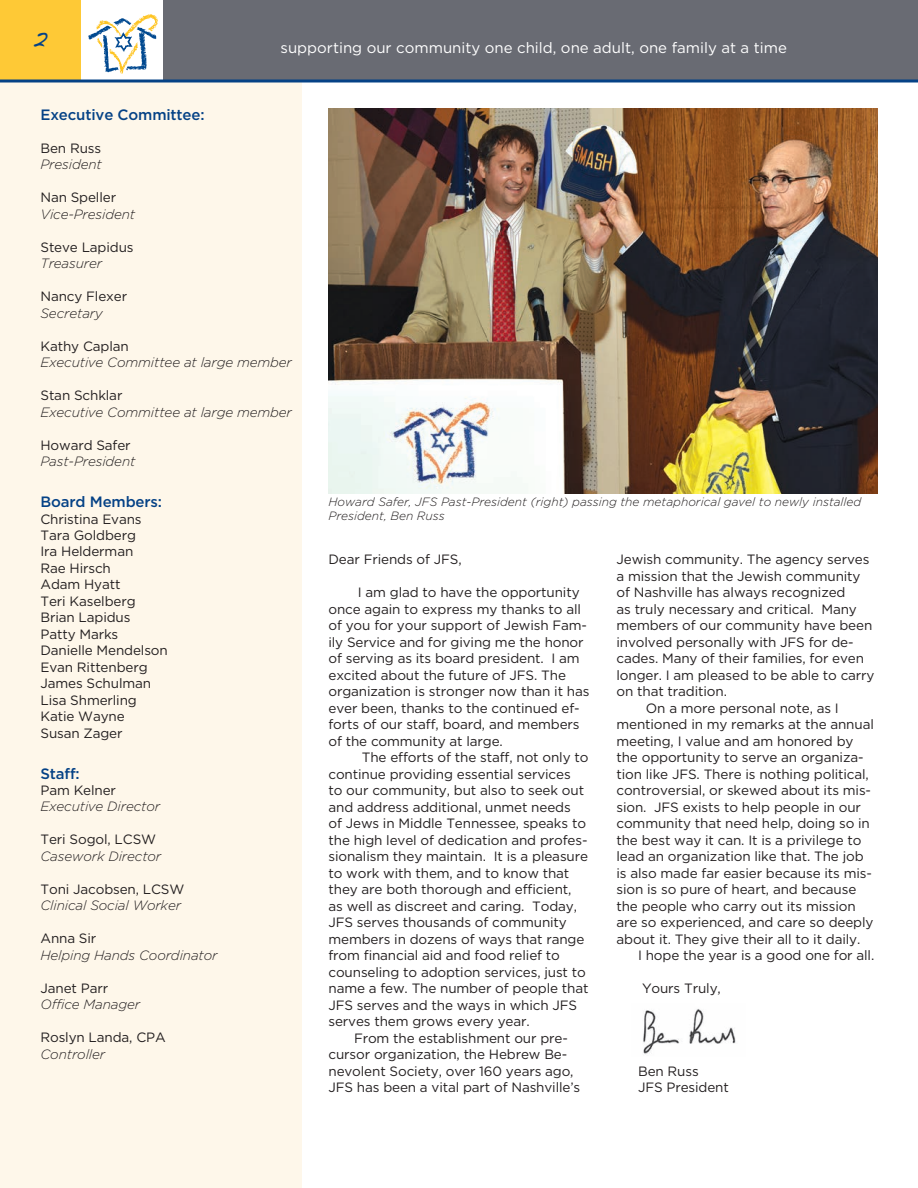
<style>
.page{position:relative;width:918px;height:1188px;background:#fff}
.page>*{position:absolute;margin:0;border:0;box-sizing:border-box;transform-origin:0 0}
.t1{font:30px "Handwriting Dakota";color:#054286}
.t2{font:15px "Gotham";color:#fff}
.t3{font:500 15px "Gotham";letter-spacing:-.01em;color:#054286}
.t4{font:13.5px/16.5px "Gotham";letter-spacing:-.01em;color:#231f20}
.t5{font:italic 300 13.5px "Gotham";letter-spacing:-.01em;color:#231f20}
.t6{font:italic 300 12px/13.5px "Gotham";color:#231f20}
</style>
<div class="page">
<div style="left:0;top:81px;width:302px;height:1107px;background:#fef7ea"></div>
<div style="left:164px;top:0;width:754px;height:81px;background:#696b73"></div>
<svg style="left:88px;top:14px;width:70px;height:60px"></svg>
<div style="left:0;top:0;width:81px;height:81px;background:#fec936"></div>
<hr style="left:0;top:79px;width:918px;height:3px;background:#054286">
<img style="left:328px;top:108px;width:550px;height:386px">
<img style="left:643px;top:1009px;width:93px;height:46px">
<h1 class="t1" style="left:32px;top:14px;width:17px">2</h1>
<p class="t2" style="left:281px;top:40px;width:508px">supporting our community one child, one adult, one family at a time</p>
<p class="t3" style="left:40px;top:108px;width:166px">Executive Committee:</p>
<p class="t4" style="left:40px;top:141px;width:62px">Ben Russ</p>
<p class="t5" style="left:40px;top:159px;width:63px">President</p>
<p class="t4" style="left:40px;top:190px;width:77px">Nan Speller</p>
<p class="t5" style="left:40px;top:208px;width:96px">Vice-President</p>
<p class="t4" style="left:40px;top:240px;width:95px">Steve Lapidus</p>
<p class="t5" style="left:40px;top:258px;width:63px">Treasurer</p>
<p class="t4" style="left:40px;top:289px;width:88px">Nancy Flexer</p>
<p class="t5" style="left:40px;top:307px;width:64px">Secretary</p>
<p class="t4" style="left:40px;top:339px;width:90px">Kathy Caplan</p>
<p class="t5" style="left:40px;top:357px;width:253px">Executive Committee at large member</p>
<p class="t4" style="left:40px;top:388px;width:83px">Stan Schklar</p>
<p class="t5" style="left:40px;top:406px;width:253px">Executive Committee at large member</p>
<p class="t4" style="left:40px;top:438px;width:92px">Howard Safer</p>
<p class="t5" style="left:40px;top:456px;width:96px">Past-President</p>
<p class="t3" style="left:40px;top:495px;width:123px">Board Members:</p>
<p class="t4" style="left:40px;top:511px;width:129px">Christina Evans<br>Tara Goldberg<br>Ira Helderman<br>Rae Hirsch<br>Adam Hyatt<br>Teri Kaselberg<br>Brian Lapidus<br>Patty Marks<br>Danielle Mendelson<br>Evan Rittenberg<br>James Schulman<br>Lisa Shmerling<br>Katie Wayne<br>Susan Zager</p>
<p class="t3" style="left:40px;top:766px;width:41px">Staff:</p>
<p class="t4" style="left:40px;top:783px;width:77px">Pam Kelner</p>
<p class="t5" style="left:40px;top:801px;width:121px">Executive Director</p>
<p class="t4" style="left:40px;top:832px;width:117px">Teri Sogol, LCSW</p>
<p class="t5" style="left:40px;top:850px;width:122px">Casework Director</p>
<p class="t4" style="left:40px;top:882px;width:145px">Toni Jacobsen, LCSW</p>
<p class="t5" style="left:40px;top:900px;width:142px">Clinical Social Worker</p>
<p class="t4" style="left:40px;top:931px;width:57px">Anna Sir</p>
<p class="t5" style="left:40px;top:949px;width:179px">Helping Hands Coordinator</p>
<p class="t4" style="left:40px;top:981px;width:69px">Janet Parr</p>
<p class="t5" style="left:40px;top:999px;width:101px">Office Manager</p>
<p class="t4" style="left:40px;top:1030px;width:127px">Roslyn Landa, CPA</p>
<p class="t5" style="left:40px;top:1048px;width:66px">Controller</p>
<p class="t6" style="left:328px;top:496px;width:534px">Howard Safer, JFS Past-President (right) passing the metaphorical gavel to newly installed<br>President, Ben Russ</p>
<p class="t4" style="left:328px;top:552px;width:135px">Dear Friends of JFS,</p>
<p class="t4" style="left:328px;top:585px;width:263px;text-indent:29px">I am glad to have the opportunity once again to express my thanks to all of you for your support of Jewish Fam&shy;ily Service and for giving me the honor of serving as its board president. I am excited about the future of JFS. The organization is stronger now than it has ever been, thanks to the continued ef&shy;forts of our staff, board, and members of the community at large.</p>
<p class="t4" style="left:362px;top:750px;width:228px">The efforts of the staff, not only to</p>
<p class="t4" style="left:328px;top:766px;width:244px">continue providing essential services</p>
<p class="t4" style="left:328px;top:783px;width:257px">to our community, but also to seek out</p>
<p class="t4" style="left:328px;top:799px;width:244px">and address additional, unmet needs</p>
<p class="t4" style="left:328px;top:816px;width:259px">of Jews in Middle Tennessee, speaks to</p>
<p class="t4" style="left:328px;top:832px;width:261px">the high level of dedication and profes-</p>
<p class="t4" style="left:328px;top:849px;width:261px">sionalism they maintain. It is a pleasure</p>
<p class="t4" style="left:328px;top:865px;width:242px">to work with them, and to know that</p>
<p class="t4" style="left:328px;top:882px;width:245px">they are both thorough and efficient,</p>
<p class="t4" style="left:328px;top:898px;width:250px">as well as discreet and caring. Today,</p>
<p class="t4" style="left:328px;top:915px;width:240px">JFS serves thousands of community</p>
<p class="t4" style="left:328px;top:931px;width:257px">members in dozens of ways that range</p>
<p class="t4" style="left:328px;top:948px;width:233px">from financial aid and food relief to</p>
<p class="t4" style="left:328px;top:964px;width:259px">counseling to adoption services, just to</p>
<p class="t4" style="left:328px;top:981px;width:261px">name a few. The number of people that</p>
<p class="t4" style="left:328px;top:997px;width:250px">JFS serves and the ways in which JFS</p>
<p class="t4" style="left:328px;top:1014px;width:203px">serves them grows every year.</p>
<p class="t4" style="left:354px;top:1030px;width:215px">From the establishment our pre-</p>
<p class="t4" style="left:328px;top:1047px;width:240px">cursor organization, the Hebrew Be-</p>
<p class="t4" style="left:328px;top:1063px;width:247px">nevolent Society, over 160 years ago,</p>
<p class="t4" style="left:328px;top:1080px;width:253px">JFS has been a vital part of Nashville’s</p>
<p class="t4" style="left:616px;top:552px;width:254px">Jewish community. The agency serves</p>
<p class="t4" style="left:616px;top:568px;width:246px">a mission that the Jewish community</p>
<p class="t4" style="left:616px;top:585px;width:231px">of Nashville has always recognized</p>
<p class="t4" style="left:616px;top:601px;width:242px">as truly necessary and critical. Many</p>
<p class="t4" style="left:616px;top:618px;width:257px">members of our community have been</p>
<p class="t4" style="left:616px;top:634px;width:239px">involved personally with JFS for de-</p>
<p class="t4" style="left:616px;top:651px;width:249px">cades. Many of their families, for even</p>
<p class="t4" style="left:616px;top:667px;width:260px">longer. I am pleased to be able to carry</p>
<p class="t4" style="left:616px;top:684px;width:112px">on that tradition.</p>
<p class="t4" style="left:646px;top:700px;width:194px">On a more personal note, as I</p>
<p class="t4" style="left:616px;top:717px;width:259px">mentioned in my remarks at the annual</p>
<p class="t4" style="left:616px;top:733px;width:238px">meeting, I value and am honored by</p>
<p class="t4" style="left:616px;top:750px;width:249px">the opportunity to serve an organiza-</p>
<p class="t4" style="left:616px;top:766px;width:254px">tion like JFS. There is nothing political,</p>
<p class="t4" style="left:616px;top:783px;width:256px">controversial, or skewed about its mis-</p>
<p class="t4" style="left:616px;top:799px;width:246px">sion. JFS exists to help people in our</p>
<p class="t4" style="left:616px;top:816px;width:255px">community that need help, doing so in</p>
<p class="t4" style="left:616px;top:832px;width:247px">the best way it can. It is a privilege to</p>
<p class="t4" style="left:616px;top:849px;width:249px">lead an organization like that. The job</p>
<p class="t4" style="left:616px;top:865px;width:257px">is also made far easier because its mis-</p>
<p class="t4" style="left:616px;top:882px;width:241px">sion is so pure of heart, and because</p>
<p class="t4" style="left:616px;top:898px;width:241px">the people who carry out its mission</p>
<p class="t4" style="left:616px;top:915px;width:258px">are so experienced, and care so deeply</p>
<p class="t4" style="left:616px;top:931px;width:245px">about it. They give their all to it daily.</p>
<p class="t4" style="left:638px;top:948px;width:238px">I hope the year is a good one for all.</p>
<p class="t4" style="left:642px;top:981px;width:80px">Yours Truly,</p>
<p class="t4" style="left:638px;top:1063px;width:92px">Ben Russ<br>JFS President</p>
</div>
